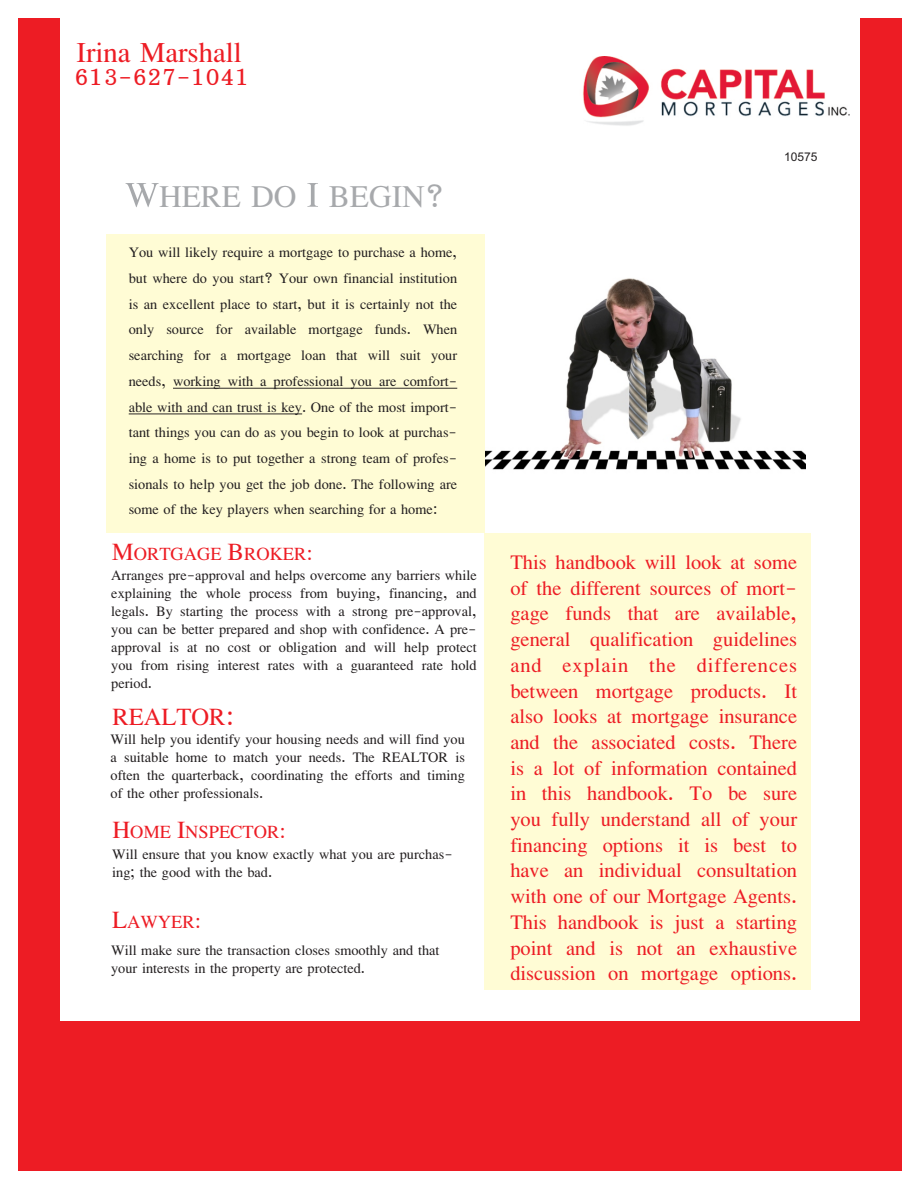
<style>
.page{position:relative;width:918px;height:1188px;background:#fff}
.page>*{position:absolute;margin:0;border:0;box-sizing:border-box;transform-origin:0 0}
.t1{font:46.05px "Eucrosia UPC";color:#a7a9ac}
.t2{font:42px "Eucrosia UPC";color:#ed1c24}
.t3{font:36px "Eucrosia UPC";color:#ed1c24}
.t4{font:30px/25.7px "Eucrosia UPC";color:#ed1c24;text-align:justify}
.t5{font:27px "Eucrosia UPC";color:#ed1c24}
.t6{font:21px/18px "Eucrosia UPC";color:#231f20;text-align:justify}
.t7{font:12px "Arial";color:#231f20}
.s1{font-size:52.5px}
.s2{font-size:36px}
</style>
<div class="page">
<img style="left:484px;top:269px;width:322px;height:218px">
<div style="left:106px;top:234px;width:378px;height:299px;background:#fffcd5"></div>
<div style="left:18px;top:18px;width:41px;height:1152px;background:#ed1c24"></div>
<div style="left:861px;top:18px;width:41px;height:1152px;background:#ed1c24"></div>
<div style="left:18px;top:1021px;width:884px;height:150px;background:#ed1c24"></div>
<hr style="left:173px;top:388px;width:284px;height:1px;background:#231f20">
<hr style="left:129px;top:413px;width:173px;height:1px;background:#231f20">
<div style="left:484px;top:533px;width:326px;height:457px;background:#fffcd5"></div>
<img style="left:583px;top:57px;width:267px;height:69px">
<h2 class="t2" style="left:77px;top:27px;width:167px">Irina Marshall</h2>
<h3 class="t3" style="left:74px;top:55px;width:177px">613-627-1041</h3>
<h1 class="t1" style="left:125px;top:168px;width:321px"><span class="s1">W</span>HERE DO <span class="s1">I</span> BEGIN?</h1>
<p class="t6" style="left:129px;top:238px;width:330px;line-height:25.7px">You will likely require a mortgage to purchase a home, but where do you start? Your own financial institution is an excellent place to start, but it is certainly not the only source for available mortgage funds. When searching for a mortgage loan that will suit your needs, working with a professional you are comfort&shy;able with and can trust is key. One of the most import&shy;tant things you can do as you begin to look at purchas&shy;ing a home is to put together a strong team of profes&shy;sionals to help you get the job done. The following are some of the key players when searching for a home:</p>
<p class="t5" style="left:112px;top:538px;width:202px"><span class="s2">M</span>ORTGAGE <span class="s2">B</span>ROKER:</p>
<p class="t6" style="left:111px;top:564px;width:367px">Arranges pre-approval and helps overcome any barriers while explaining the whole process from buying, financing, and legals. By starting the process with a strong pre-approval, you can be better prepared and shop with confidence. A pre&shy;approval is at no cost or obligation and will help protect you from rising interest rates with a guaranteed rate hold period.</p>
<h3 class="t3" style="left:112px;top:695px;width:123px">REALTOR:</h3>
<p class="t6" style="left:111px;top:729px;width:356px">Will help you identify your housing needs and will find you a suitable home to match your needs. The REALTOR is often the quarterback, coordinating the efforts and timing of the other professionals.</p>
<p class="t5" style="left:113px;top:815px;width:174px"><span class="s2">H</span>OME <span class="s2">I</span>NSPECTOR:</p>
<p class="t6" style="left:112px;top:844px;width:342px">Will ensure that you know exactly what you are purchas&shy;ing; the good with the bad.</p>
<p class="t5" style="left:112px;top:906px;width:90px"><span class="s2">L</span>AWYER:</p>
<p class="t6" style="left:111px;top:939px;width:330px">Will make sure the transaction closes smoothly and that your interests in the property are protected.</p>
<p class="t7" style="left:784px;top:152px;width:35px">10575</p>
<p class="t4" style="left:510px;top:547px;width:288px">This handbook will look at some of the different sources of mort&shy;gage funds that are available, general qualification guidelines and explain the differences between mortgage products. It also looks at mortgage insurance and the associated costs. There is a lot of information contained in this handbook. To be sure you fully understand all of your financing options it is best to have an individual consultation with one of our Mortgage Agents.<br>This handbook is just a starting point and is not an exhaustive discussion on mortgage options.</p>
</div>
